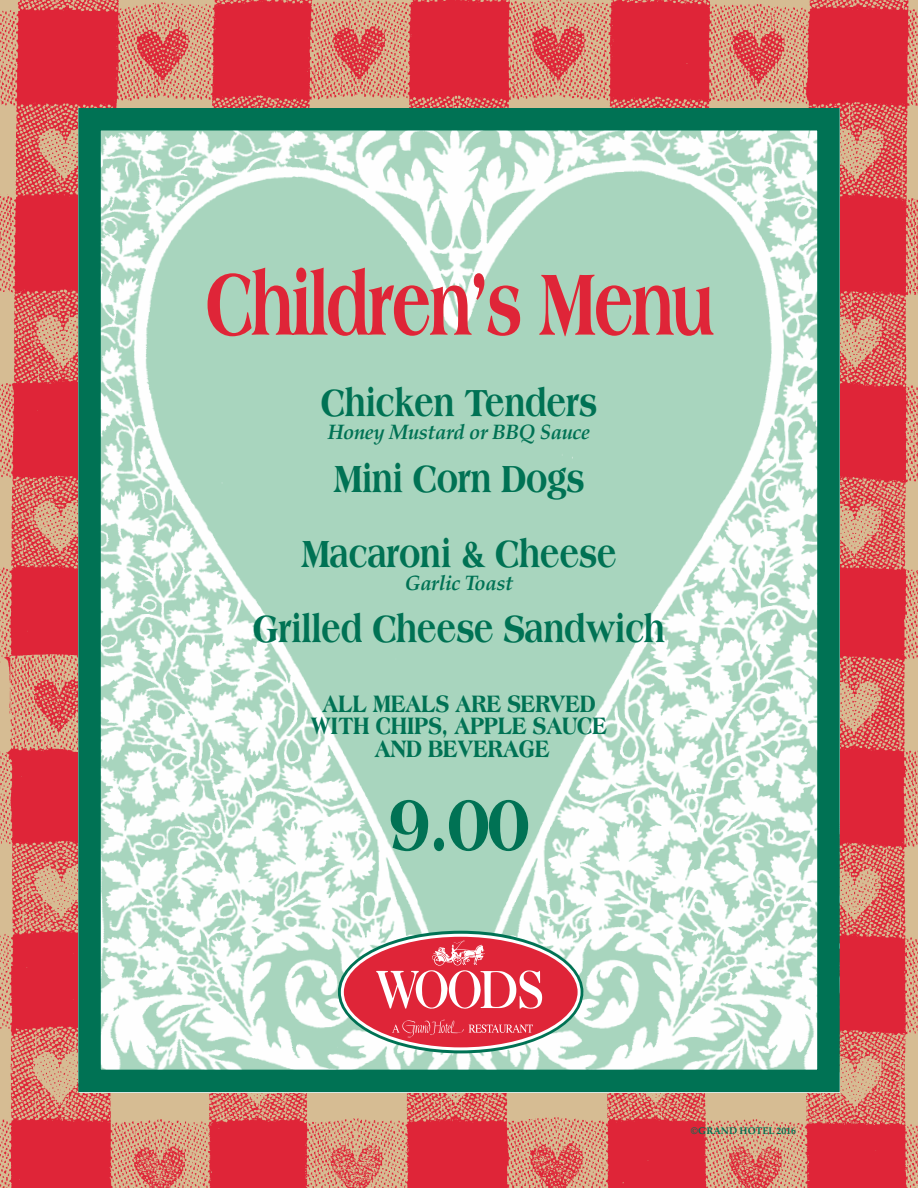
<style>
.page{position:relative;width:918px;height:1188px;background:#fff}
.page>*{position:absolute;margin:0;border:0;box-sizing:border-box;transform-origin:0 0}
.t1{font:800 79.5px "Americana";color:#007254;scale:.79 1}
.t2{font:800 40.5px/75.3px "Americana";letter-spacing:-.02em;color:#007254;text-align:center;scale:.79 1}
.t3{font:800 25.5px/22.5px "Americana";letter-spacing:-.02em;color:#007254;text-align:center;scale:.79 1}
.t4{font:21px "Palatino Bold Italic Os F";letter-spacing:-.02em;color:#007254}
.t5{font:700 9.75px "Palatino";color:#007254}
</style>
<div class="page">
<img style="left:0;top:0;width:918px;height:1188px">
<img style="left:101px;top:131px;width:716px;height:938px">
<div style="left:78px;top:108px;width:762px;height:984px;border:22px solid #007254"></div>
<svg style="left:208px;top:268px;width:505px;height:68px;background:#bf9890"></svg>
<svg style="left:339px;top:932px;width:243px;height:120px"></svg>
<div style="left:342px;top:935px;width:237px;height:114px;background:#df2538;border-radius:50%"></div>
<div style="left:341px;top:934px;width:240px;height:116px;border:3px solid #fff;border-radius:50%"></div>
<svg style="left:376px;top:940px;width:166px;height:69px"></svg>
<svg style="left:392px;top:1020px;width:141px;height:17px"></svg>
<p class="t2" style="left:321px;top:365px;width:352px">Chicken Tenders</p>
<p class="t4" style="left:328px;top:420px;width:264px">Honey Mustard or BBQ Sauce</p>
<p class="t2" style="left:301px;top:440px;width:401px">Mini Corn Dogs<br>Macaroni &amp; Cheese</p>
<p class="t4" style="left:405px;top:570px;width:110px">Garlic Toast</p>
<p class="t2" style="left:253px;top:591px;width:524px">Grilled Cheese Sandwich</p>
<p class="t3" style="left:311px;top:692px;width:377px">ALL MEALS ARE SERVED<br>WITH CHIPS, APPLE SAUCE<br>AND BEVERAGE</p>
<h1 class="t1" style="left:389px;top:777px;width:180px">9.00</h1>
<p class="t5" style="left:691px;top:1125px;width:107px">©GRAND HOTEL 2016</p>
</div>
